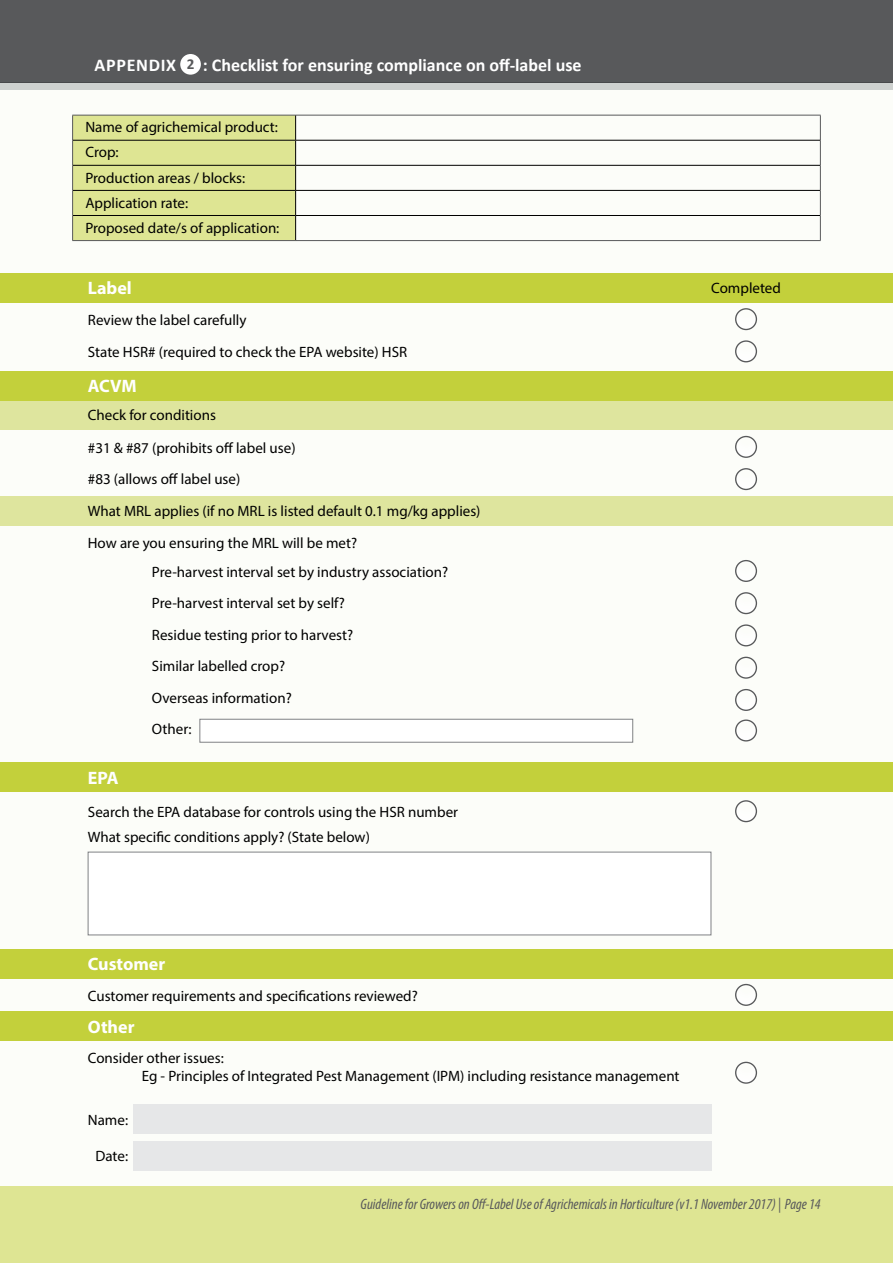
<style>
.page{position:relative;width:893px;height:1263px;background:#fcfdf9}
.page>*{position:absolute;margin:0;border:0;box-sizing:border-box;transform-origin:0 0}
.t1{font:700 18px "Calibri";color:#fff}
.t2{font:700 18px "Myriad Pro";color:#fff}
.t3{font:700 18px "Calibri";letter-spacing:.04em;color:#fff}
.t4{font:15px/31.5px "Myriad Pro";color:#000}
.t5{font:italic condensed 15px "Myriad Pro";color:#58595b}
.s1{font-size:15.15px;color:#58595b}
</style>
<div class="page">
<div style="left:0;top:0;width:893px;height:82px;background:#58595b"></div>
<div style="left:180px;top:54px;width:21px;height:21px;background:#fff;border-radius:50%"></div>
<div style="left:0;top:82px;width:893px;height:7px;background:#d1d3d4"></div>
<div style="left:0;top:400px;width:892px;height:30px;background:#dee59e"></div>
<hr style="left:296px;top:115px;width:525px;height:1px;background:#58595b">
<svg style="left:820px;top:115px;width:1px;height:125px"></svg>
<hr style="left:296px;top:240px;width:525px;height:1px;background:#58595b">
<hr style="left:296px;top:140px;width:524px;height:1px;background:#000">
<hr style="left:296px;top:165px;width:524px;height:1px;background:#000">
<hr style="left:296px;top:190px;width:524px;height:1px;background:#000">
<hr style="left:296px;top:215px;width:524px;height:1px;background:#000">
<svg style="left:72px;top:115px;width:224px;height:126px;background:#d1d88c"></svg>
<div style="left:0;top:273px;width:892px;height:30px;background:#c3d03b"></div>
<div style="left:0;top:371px;width:893px;height:29px;background:#c3d03b"></div>
<div style="left:0;top:762px;width:892px;height:30px;background:#c3d03b"></div>
<div style="left:0;top:949px;width:892px;height:29px;background:#c3d03b"></div>
<div style="left:0;top:1011px;width:892px;height:30px;background:#c3d03b"></div>
<div style="left:0;top:496px;width:892px;height:29px;background:#dee59e"></div>
<div style="left:133px;top:1104px;width:578px;height:30px;background:#e6e7e8"></div>
<div style="left:200px;top:719px;width:433px;height:23px;background:#fff;border:1px solid #808285"></div>
<div style="left:88px;top:852px;width:623px;height:83px;background:#fff;border:1px solid #808285"></div>
<div style="left:133px;top:1141px;width:578px;height:30px;background:#e6e7e8"></div>
<div style="left:736px;top:309px;width:20px;height:20px;background:#fff;border-radius:50%"></div>
<div style="left:735px;top:308px;width:22px;height:22px;border:1px solid #58595b;border-radius:50%"></div>
<div style="left:736px;top:436px;width:20px;height:21px;background:#fff;border-radius:50%"></div>
<div style="left:735px;top:436px;width:22px;height:22px;border:1px solid #58595b;border-radius:50%"></div>
<div style="left:736px;top:561px;width:20px;height:20px;background:#fff;border-radius:50%"></div>
<div style="left:735px;top:560px;width:22px;height:22px;border:1px solid #58595b;border-radius:50%"></div>
<div style="left:736px;top:625px;width:20px;height:21px;background:#fff;border-radius:50%"></div>
<div style="left:735px;top:624px;width:22px;height:22px;border:1px solid #58595b;border-radius:50%"></div>
<div style="left:736px;top:341px;width:20px;height:21px;background:#fff;border-radius:50%"></div>
<div style="left:735px;top:340px;width:22px;height:22px;border:1px solid #58595b;border-radius:50%"></div>
<div style="left:736px;top:469px;width:20px;height:20px;background:#fff;border-radius:50%"></div>
<div style="left:735px;top:468px;width:22px;height:22px;border:1px solid #58595b;border-radius:50%"></div>
<div style="left:736px;top:593px;width:20px;height:20px;background:#fff;border-radius:50%"></div>
<div style="left:735px;top:592px;width:22px;height:22px;border:1px solid #58595b;border-radius:50%"></div>
<div style="left:736px;top:657px;width:20px;height:21px;background:#fff;border-radius:50%"></div>
<div style="left:735px;top:657px;width:22px;height:22px;border:1px solid #58595b;border-radius:50%"></div>
<div style="left:736px;top:690px;width:20px;height:20px;background:#fff;border-radius:50%"></div>
<div style="left:735px;top:689px;width:22px;height:22px;border:1px solid #58595b;border-radius:50%"></div>
<div style="left:736px;top:720px;width:20px;height:21px;background:#fff;border-radius:50%"></div>
<div style="left:735px;top:719px;width:22px;height:22px;border:1px solid #58595b;border-radius:50%"></div>
<div style="left:736px;top:801px;width:20px;height:20px;background:#fff;border-radius:50%"></div>
<div style="left:735px;top:800px;width:22px;height:22px;border:1px solid #58595b;border-radius:50%"></div>
<div style="left:736px;top:984px;width:20px;height:21px;background:#fff;border-radius:50%"></div>
<div style="left:735px;top:984px;width:22px;height:22px;border:1px solid #58595b;border-radius:50%"></div>
<div style="left:736px;top:1062px;width:20px;height:21px;background:#fff;border-radius:50%"></div>
<div style="left:735px;top:1062px;width:22px;height:22px;border:1px solid #58595b;border-radius:50%"></div>
<div style="left:0;top:1186px;width:892px;height:77px;background:#dee593"></div>
<p class="t1" style="left:187px;top:52px;width:396px"><span class="s1">2</span> Checklist for ensuring compliance on off-label use</p>
<p class="t3" style="left:95px;top:52px;width:83px">Appendix</p>
<p class="t1" style="left:203px;top:52px;width:6px">:</p>
<p class="t4" style="left:85px;top:115px;width:196px;line-height:25px">Name of agrichemical product:<br>Crop:<br>Production areas / blocks:<br>Application rate:<br>Proposed date/s of application:</p>
<p class="t2" style="left:88px;top:277px;width:46px">Label</p>
<p class="t4" style="left:88px;top:304px;width:321px">Review the label carefully<br>State HSR# (required to check the EPA website) HSR</p>
<p class="t2" style="left:88px;top:375px;width:50px">ACVM</p>
<p class="t4" style="left:88px;top:398px;width:130px">Check for conditions</p>
<p class="t4" style="left:88px;top:432px;width:209px">#31 &amp; #87 (prohibits off label use) #83 (allows off label use)</p>
<p class="t4" style="left:88px;top:495px;width:394px">What MRL applies (if no MRL is listed default 0.1 mg/kg applies)</p>
<p class="t4" style="left:88px;top:527px;width:271px">How are you ensuring the MRL will be met?</p>
<p class="t2" style="left:88px;top:766px;width:32px">EPA</p>
<p class="t4" style="left:152px;top:556px;width:298px">Pre-harvest interval set by industry association?<br>Pre-harvest interval set by self?<br>Residue testing prior to harvest?<br>Similar labelled crop?<br>Overseas information?<br>Other:</p>
<p class="t4" style="left:88px;top:799px;width:372px;line-height:24.8px">Search the EPA database for controls using the HSR number<br>What specific conditions apply? (State below)</p>
<p class="t4" style="left:711px;top:272px;width:71px">Completed</p>
<p class="t2" style="left:88px;top:952px;width:79px">Customer</p>
<p class="t4" style="left:88px;top:979px;width:331px">Customer requirements and specifications reviewed?</p>
<p class="t2" style="left:88px;top:1015px;width:48px">Other</p>
<p class="t4" style="left:142px;top:1049px;width:539px;line-height:18px;text-indent:-54px">Consider other issues:<br>Eg - Principles of Integrated Pest Management (IPM) including resistance management</p>
<p class="t4" style="left:88px;top:1104px;width:42px">Name:</p>
<p class="t4" style="left:95px;top:1140px;width:34px">Date:</p>
<p class="t5" style="left:361px;top:1195px;width:462px">Guideline for Growers on Off-Label Use of Agrichemicals in Horticulture (v1.1 November 2017) | Page 14</p>
</div>
